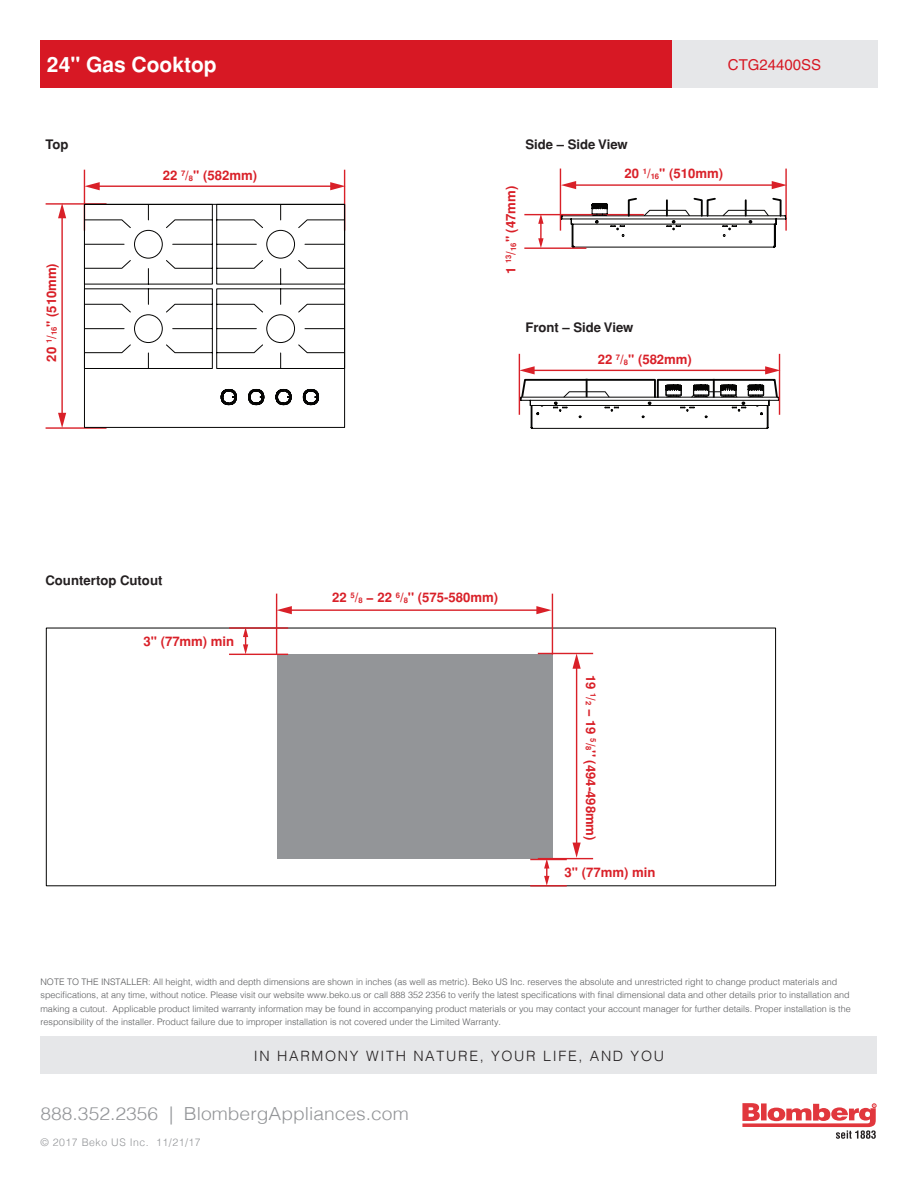
<style>
.page{position:relative;width:918px;height:1188px;background:#fff}
.page>*{position:absolute;margin:0;border:0;box-sizing:border-box;transform-origin:0 0}
.t1{font:700 21px "Helvetica";color:#fff}
.t2{font:300 18px "Helvetica";color:#939598;scale:1.07 1}
.t3{font:15px "Helvetica";color:#d71824}
.t4{font:300 14.25px "Helvetica";letter-spacing:.12em;color:#231f20}
.t5{font:700 13.2px "Helvetica";color:#d92028}
.t6{font:700 13.2px "Helvetica";color:#231f20}
.t7{font:300 10.5px "Helvetica";letter-spacing:.05em;color:#939598}
.t8{font:300 9px/13.5px "Helvetica";color:#57585a}
.s1{font-size:7.65px}
</style>
<div class="page">
<svg style="left:742px;top:1103px;width:134px;height:36px"></svg>
<div style="left:40px;top:1036px;width:837px;height:38px;background:#e6e7e9"></div>
<div style="left:40px;top:40px;width:632px;height:48px;background:#d71824"></div>
<div style="left:672px;top:40px;width:205px;height:48px;background:#e6e7e9"></div>
<div style="left:278px;top:654px;width:275px;height:205px;background:#939598"></div>
<svg style="left:243px;top:629px;width:5px;height:25px"></svg>
<hr style="left:230px;top:627px;width:57px;height:2px;background:#d92028">
<hr style="left:230px;top:654px;width:57px;height:1px;background:#d92028">
<svg style="left:544px;top:860px;width:5px;height:25px"></svg>
<hr style="left:531px;top:859px;width:35px;height:1px;background:#d92028">
<hr style="left:531px;top:885px;width:35px;height:1px;background:#d92028">
<hr style="left:289px;top:609px;width:250px;height:2px;background:#d92028">
<svg style="left:277px;top:606px;width:15px;height:8px"></svg>
<svg style="left:536px;top:606px;width:16px;height:8px"></svg>
<hr style="left:552px;top:594px;width:1px;height:60px;background:#d92028">
<hr style="left:276px;top:594px;width:1px;height:60px;background:#d92028">
<hr style="left:576px;top:666px;width:1px;height:179px;background:#d92028">
<svg style="left:573px;top:654px;width:8px;height:15px"></svg>
<svg style="left:573px;top:843px;width:8px;height:15px"></svg>
<hr style="left:539px;top:858px;width:53px;height:1px;background:#d92028">
<hr style="left:539px;top:653px;width:53px;height:1px;background:#d92028">
<hr style="left:573px;top:184px;width:202px;height:2px;background:#d92028">
<svg style="left:561px;top:181px;width:15px;height:8px"></svg>
<svg style="left:772px;top:181px;width:13px;height:8px"></svg>
<hr style="left:785px;top:169px;width:2px;height:61px;background:#d92028">
<hr style="left:560px;top:169px;width:1px;height:61px;background:#d92028">
<svg style="left:520px;top:399px;width:260px;height:30px"></svg>
<hr style="left:779px;top:355px;width:1px;height:59px;background:#d92028">
<hr style="left:519px;top:355px;width:1px;height:59px;background:#d92028">
<svg style="left:559px;top:197px;width:228px;height:202px"></svg>
<svg style="left:518px;top:209px;width:252px;height:197px"></svg>
<hr style="left:61px;top:215px;width:2px;height:201px;background:#d92028">
<svg style="left:58px;top:413px;width:8px;height:14px"></svg>
<svg style="left:58px;top:205px;width:8px;height:13px"></svg>
<hr style="left:46px;top:203px;width:60px;height:2px;background:#d92028">
<hr style="left:46px;top:427px;width:60px;height:2px;background:#d92028">
<hr style="left:97px;top:186px;width:236px;height:1px;background:#d92028">
<svg style="left:85px;top:182px;width:15px;height:8px"></svg>
<svg style="left:330px;top:182px;width:14px;height:8px"></svg>
<hr style="left:344px;top:170px;width:1px;height:60px;background:#d92028">
<hr style="left:84px;top:170px;width:1px;height:60px;background:#d92028">
<svg style="left:84px;top:203px;width:262px;height:225px"></svg>
<h1 class="t1" style="left:47px;top:53px;width:171px">24" Gas Cooktop</h1>
<h3 class="t3" style="left:728px;top:56px;width:95px">CTG24400SS</h3>
<h3 class="t6" style="left:46px;top:137px;width:25px">Top</h3>
<h3 class="t5" style="left:44px;top:362px;width:100px;rotate:-90deg">20 <sup>1</sup>/<span class="s1">16</span>" (510mm)</h3>
<h3 class="t5" style="left:163px;top:168px;width:96px">22 <sup>7</sup>/<span class="s1">8</span>" (582mm)</h3>
<h3 class="t6" style="left:526px;top:137px;width:104px">Side – Side View</h3>
<h3 class="t5" style="left:503px;top:274px;width:90px;rotate:-90deg">1 <sup>13</sup>/<span class="s1">16</span>" (47mm)</h3>
<h3 class="t5" style="left:625px;top:166px;width:100px">20 <sup>1</sup>/<span class="s1">16</span>" (510mm)</h3>
<h3 class="t6" style="left:526px;top:319px;width:109px">Front – Side View</h3>
<h3 class="t5" style="left:598px;top:352px;width:96px">22 <sup>7</sup>/<span class="s1">8</span>" (582mm)</h3>
<h3 class="t6" style="left:45px;top:572px;width:118px">Countertop Cutout</h3>
<h3 class="t5" style="left:144px;top:634px;width:92px">3" (77mm) min</h3>
<h3 class="t5" style="left:332px;top:590px;width:167px">22 <sup>5</sup>/<span class="s1">8</span> − 22 <sup>6</sup>/<span class="s1">8</span>'' (575-580mm)</h3>
<h3 class="t5" style="left:599px;top:675px;width:167px;rotate:90deg">19 <sup>1</sup>/<span class="s1">2</span> − 19 <sup>5</sup>/<span class="s1">8</span>'' (494-498mm)</h3>
<h3 class="t5" style="left:565px;top:865px;width:92px">3" (77mm) min</h3>
<p class="t8" style="left:40px;top:974px;width:812px">NOTE TO THE INSTALLER: All height, width and depth dimensions are shown in inches (as well as metric). Beko US Inc. reserves the absolute and unrestricted right to change product materials and specifications, at any time, without notice. Please visit our website www.beko.us or call 888 352 2356 to verify the latest specifications with final dimensional data and other details prior to installation and making a cutout. Applicable product limited warranty information may be found in accompanying product materials or you may contact your account manager for further details. Proper installation is the responsibility of the installer. Product failure due to improper installation is not covered under the Limited Warranty.</p>
<h3 class="t4" style="left:254px;top:1043px;width:412px">IN HARMONY WITH NATURE, YOUR LIFE, AND YOU</h3>
<h2 class="t2" style="left:40px;top:1098px;width:346px">888.352.2356 | BlombergAppliances.com</h2>
<p class="t7" style="left:40px;top:1134px;width:162px">© 2017 Beko US Inc. 11/21/17</p>
</div>
